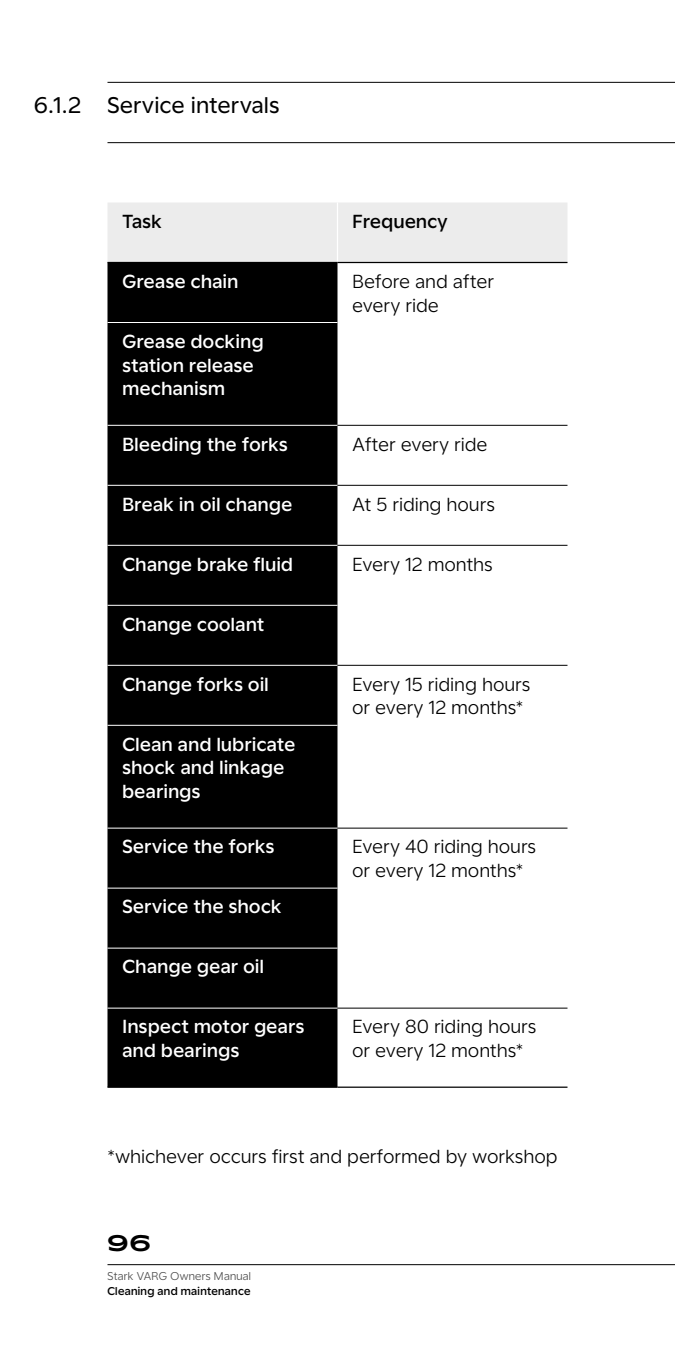
<style>
.page{position:relative;width:675px;height:1350px;background:#fff}
.page>*{position:absolute;margin:0;border:0;box-sizing:border-box;transform-origin:0 0}
.Sub_section{font:22.5px "Universal Sans Display 400";letter-spacing:.03em;color:#000}
.Sub_section_umbering{font:22.5px "Universal Sans Display 400";color:#000}
.t1{font:500 22.5px "Stark Sans";color:#000}
.t2{font:18.75px/23.8px "Universal Sans Display 500";letter-spacing:.03em;color:#fff}
.Content{font:18.75px/23.8px "Universal Sans Display 300";letter-spacing:.03em;color:#000}
.Heading{font:18.75px "Universal Sans Display 500";letter-spacing:.03em;color:#000}
.t3{font:11.25px "Universal Sans Display 500";letter-spacing:.03em;color:#000}
.t4{font:11.25px "Universal Sans Display 300";letter-spacing:.03em;color:#4d4d4d}
</style>
<div class="page">
<hr style="left:108px;top:1265px;width:567px;height:1px;background:#000">
<hr style="left:108px;top:82px;width:567px;height:1px;background:#000">
<hr style="left:108px;top:142px;width:567px;height:1px;background:#000">
<div style="left:108px;top:203px;width:460px;height:59px;background:#ececec"></div>
<div style="left:108px;top:263px;width:230px;height:824px;background:#000"></div>
<hr style="left:108px;top:1087px;width:230px;height:1px;background:#000">
<hr style="left:338px;top:1087px;width:230px;height:1px;background:#000">
<hr style="left:337px;top:202px;width:1px;height:60px;background:#fff">
<hr style="left:108px;top:262px;width:230px;height:1px;background:#000">
<hr style="left:108px;top:322px;width:230px;height:1px;background:#fff">
<hr style="left:108px;top:425px;width:230px;height:1px;background:#fff">
<hr style="left:108px;top:485px;width:230px;height:1px;background:#fff">
<hr style="left:108px;top:545px;width:230px;height:1px;background:#fff">
<hr style="left:108px;top:605px;width:230px;height:1px;background:#fff">
<hr style="left:108px;top:665px;width:230px;height:1px;background:#fff">
<hr style="left:108px;top:725px;width:230px;height:1px;background:#fff">
<hr style="left:108px;top:828px;width:230px;height:1px;background:#fff">
<hr style="left:108px;top:888px;width:230px;height:1px;background:#fff">
<hr style="left:108px;top:948px;width:230px;height:1px;background:#fff">
<hr style="left:108px;top:1008px;width:230px;height:1px;background:#fff">
<hr style="left:338px;top:425px;width:230px;height:1px;background:#000">
<hr style="left:338px;top:665px;width:230px;height:1px;background:#000">
<hr style="left:338px;top:1008px;width:230px;height:1px;background:#000">
<hr style="left:338px;top:262px;width:230px;height:1px;background:#000">
<hr style="left:338px;top:485px;width:230px;height:1px;background:#000">
<hr style="left:338px;top:545px;width:230px;height:1px;background:#000">
<hr style="left:338px;top:828px;width:230px;height:1px;background:#000">
<p class="Sub_section_umbering" style="left:34px;top:92px;width:48px">6.1.2</p>
<p class="Sub_section" style="left:108px;top:92px;width:173px">Service intervals</p>
<p class="Heading" style="left:122px;top:211px;width:41px">Task</p>
<p class="Heading" style="left:352px;top:211px;width:97px">Frequency</p>
<p class="t2" style="left:122px;top:270px;width:117px">Grease chain</p>
<p class="Content" style="left:352px;top:269px;width:143px">Before and after every ride</p>
<p class="t2" style="left:122px;top:330px;width:142px">Grease docking station release mechanism</p>
<p class="t2" style="left:122px;top:432px;width:167px">Bleeding the forks</p>
<p class="Content" style="left:352px;top:432px;width:136px">After every ride</p>
<p class="t2" style="left:122px;top:492px;width:171px">Break in oil change</p>
<p class="Content" style="left:352px;top:492px;width:144px">At 5 riding hours</p>
<p class="t2" style="left:122px;top:552px;width:172px">Change brake fluid</p>
<p class="Content" style="left:352px;top:552px;width:142px">Every 12 months</p>
<p class="t2" style="left:122px;top:612px;width:143px">Change coolant</p>
<p class="t2" style="left:122px;top:672px;width:148px">Change forks oil</p>
<p class="Content" style="left:352px;top:672px;width:179px">Every 15 riding hours or every 12 months*</p>
<p class="t2" style="left:122px;top:732px;width:174px">Clean and lubricate shock and linkage bearings</p>
<p class="t2" style="left:122px;top:835px;width:153px">Service the forks</p>
<p class="Content" style="left:352px;top:835px;width:185px">Every 40 riding hours or every 12 months*</p>
<p class="t2" style="left:122px;top:895px;width:161px">Service the shock</p>
<p class="t2" style="left:122px;top:955px;width:143px">Change gear oil</p>
<p class="t2" style="left:122px;top:1015px;width:183px">Inspect motor gears and bearings</p>
<p class="Content" style="left:352px;top:1015px;width:185px">Every 80 riding hours or every 12 months*</p>
<p class="Content" style="left:108px;top:1144px;width:451px">*whichever occurs first and performed by workshop</p>
<p class="t1" style="left:108px;top:1228px;width:45px">96</p>
<p class="t4" style="left:108px;top:1270px;width:145px">Stark VARG Owners Manual</p>
<p class="t3" style="left:108px;top:1285px;width:145px">Cleaning and maintenance</p>
</div>
